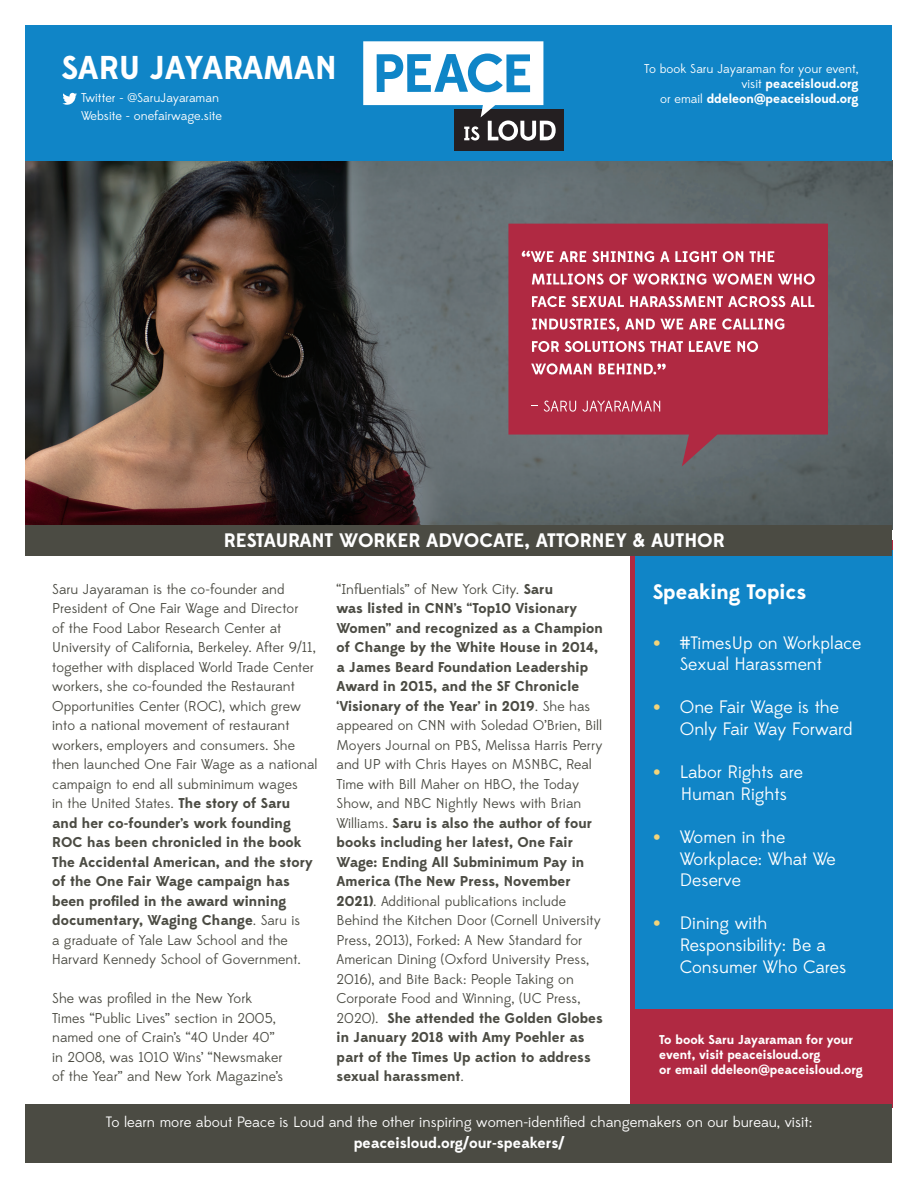
<style>
.page{position:relative;width:918px;height:1188px;background:#fff}
.page>*{position:absolute;margin:0;border:0;box-sizing:border-box;transform-origin:0 0}
.t1{font:700 33px "Edmondsans";color:#fff}
.t2{font:700 21px "Edmondsans";color:#fff}
.t3{font:700 19.5px "Edmondsans";color:#fff}
.t4{font:18px/21.6px "Edmondsans";color:#fff}
.t5{font:15px "Edmondsans";color:#fff}
.t6{font:700 15px "Edmondsans";color:#fff}
.t7{font:14.25px/19.5px "Edmondsans";letter-spacing:.005em;color:#4b4b43}
.t8{font:700 12.75px/15px "Edmondsans";color:#fff}
.t9{font:12.75px "Edmondsans";color:#fff}
.s1{font-weight:400}
.s2{font-weight:700}
.s3{font-family:"Helvetica";font-weight:900;font-size:16.5px;color:#f2d47a}
</style>
<div class="page">
<img style="left:26px;top:161px;width:866px;height:364px">
<div style="left:630px;top:540px;width:262px;height:568px;background:#b02942"></div>
<div style="left:635px;top:550px;width:257px;height:459px;background:#1085c7"></div>
<div style="left:26px;top:26px;width:866px;height:135px;background:#1085c7"></div>
<div style="left:26px;top:525px;width:866px;height:31px;background:#4b4b43"></div>
<div style="left:26px;top:1104px;width:866px;height:58px;background:#4b4b43"></div>
<div style="left:455px;top:109px;width:109px;height:42px;background:#241f21"></div>
<svg style="left:363px;top:41px;width:193px;height:100px"></svg>
<svg style="left:62px;top:93px;width:15px;height:12px"></svg>
<svg style="left:508px;top:224px;width:320px;height:242px;background:#a4344a"></svg>
<svg style="left:522px;top:251px;width:31px;height:11px"></svg>
<svg style="left:559px;top:251px;width:27px;height:11px"></svg>
<svg style="left:592px;top:251px;width:62px;height:11px"></svg>
<svg style="left:660px;top:251px;width:57px;height:11px"></svg>
<svg style="left:723px;top:251px;width:20px;height:11px"></svg>
<svg style="left:750px;top:251px;width:24px;height:11px"></svg>
<svg style="left:532px;top:274px;width:174px;height:11px"></svg>
<svg style="left:712px;top:274px;width:60px;height:11px"></svg>
<svg style="left:778px;top:274px;width:37px;height:11px"></svg>
<svg style="left:532px;top:296px;width:34px;height:11px"></svg>
<svg style="left:572px;top:296px;width:52px;height:11px"></svg>
<svg style="left:630px;top:296px;width:155px;height:11px"></svg>
<svg style="left:791px;top:296px;width:23px;height:11px"></svg>
<svg style="left:532px;top:318px;width:87px;height:14px"></svg>
<svg style="left:625px;top:319px;width:58px;height:10px"></svg>
<svg style="left:689px;top:319px;width:27px;height:10px"></svg>
<svg style="left:722px;top:319px;width:62px;height:11px"></svg>
<svg style="left:532px;top:341px;width:27px;height:11px"></svg>
<svg style="left:565px;top:341px;width:118px;height:11px"></svg>
<svg style="left:689px;top:341px;width:42px;height:11px"></svg>
<svg style="left:737px;top:341px;width:21px;height:11px"></svg>
<svg style="left:531px;top:363px;width:61px;height:12px"></svg>
<svg style="left:599px;top:364px;width:67px;height:10px"></svg>
<svg style="left:544px;top:401px;width:32px;height:11px"></svg>
<svg style="left:582px;top:401px;width:78px;height:11px"></svg>
<p class="t1" style="left:62px;top:47px;width:277px">SARU JAYARAMAN</p>
<p class="t9" style="left:81px;top:91px;width:140px">Twitter - @SaruJayaraman</p>
<p class="t9" style="left:81px;top:109px;width:142px">Website - onefairwage.site</p>
<p class="t9" style="left:644px;top:61px;width:216px">To book Saru Jayaraman for your event,</p>
<p class="t8" style="left:741px;top:76px;width:119px"><span class="s1">visit</span> peaceisloud.org</p>
<p class="t8" style="left:660px;top:91px;width:200px"><span class="s1">or email</span> ddeleon@peaceisloud.org</p>
<p class="t3" style="left:224px;top:529px;width:503px">RESTAURANT WORKER ADVOCATE, ATTORNEY &amp; AUTHOR</p>
<p class="t7" style="left:52px;top:580px;width:267px">Saru Jayaraman is the co-founder and President of One Fair Wage and Director<br>of the Food Labor Research Center at University of California, Berkeley. After 9/11, together with displaced World Trade Center workers, she co-founded the Restaurant Opportunities Center (ROC), which grew into a national movement of restaurant workers, employers and consumers. She then launched One Fair Wage as a national campaign to end all subminimum wages<br>in the United States. <span class="s2">The story of Saru and her co-founder’s work founding ROC has been chronicled in the book The Accidental American, and the story of the One Fair Wage campaign has been profiled in the award winning documentary, Waging Change</span>. Saru is<br>a graduate of Yale Law School and the Harvard Kennedy School of Government.</p>
<p class="t7" style="left:52px;top:989px;width:233px">She was profiled in the New York Times “Public Lives” section in 2005, named one of Crain’s “40 Under 40” in 2008, was 1010 Wins’ “Newsmaker of the Year” and New York Magazine’s</p>
<p class="t7" style="left:337px;top:580px;width:268px">“Influentials” of New York City. <span class="s2">Saru<br>was listed in CNN’s “Top10 Visionary Women” and recognized as a Champion of Change by the White House in 2014, a James Beard Foundation Leadership Award in 2015, and the SF Chronicle ‘Visionary of the Year’ in 2019</span>. She has appeared on CNN with Soledad O’Brien, Bill Moyers Journal on PBS, Melissa Harris Perry and UP with Chris Hayes on MSNBC, Real Time with Bill Maher on HBO, the Today Show, and NBC Nightly News with Brian Williams. <span class="s2">Saru is also the author of four books including her latest, One Fair Wage: Ending All Subminimum Pay in America (The New Press, November 2021)</span>. Additional publications include Behind the Kitchen Door (Cornell University Press, 2013), Forked: A New Standard for American Dining (Oxford University Press, 2016), and Bite Back: People Taking on Corporate Food and Winning, (UC Press, 2020). <span class="s2">She attended the Golden Globes in January 2018 with Amy Poehler as part of the Times Up action to address sexual harassment</span>.</p>
<p class="t2" style="left:653px;top:579px;width:155px">Speaking Topics</p>
<p class="t4" style="left:680px;top:632px;width:183px;text-indent:-27px"><span class="s3">•</span> #TimesUp on Workplace<br>Sexual Harassment</p>
<p class="t4" style="left:680px;top:697px;width:175px;text-indent:-27px"><span class="s3">•</span> One Fair Wage is the<br>Only Fair Way Forward</p>
<p class="t4" style="left:653px;top:762px;width:152px"><span class="s3">•</span> Labor Rights are</p>
<p class="t4" style="left:681px;top:784px;width:107px">Human Rights</p>
<p class="t4" style="left:680px;top:827px;width:157px;text-indent:-27px"><span class="s3">•</span> Women in the<br>Workplace: What We<br>Deserve</p>
<p class="t4" style="left:680px;top:913px;width:168px;text-indent:-27px"><span class="s3">•</span> Dining with<br>Responsibility: Be a<br>Consumer Who Cares</p>
<p class="t8" style="left:659px;top:1032px;width:196px">To book Saru Jayaraman for your event, visit peaceisloud.org</p>
<p class="t8" style="left:659px;top:1062px;width:205px">or email ddeleon@peaceisloud.org</p>
<p class="t5" style="left:106px;top:1113px;width:708px">To learn more about Peace is Loud and the other inspiring women-identified changemakers on our bureau, visit:</p>
<p class="t6" style="left:354px;top:1134px;width:212px">peaceisloud.org/our-speakers/</p>
</div>
